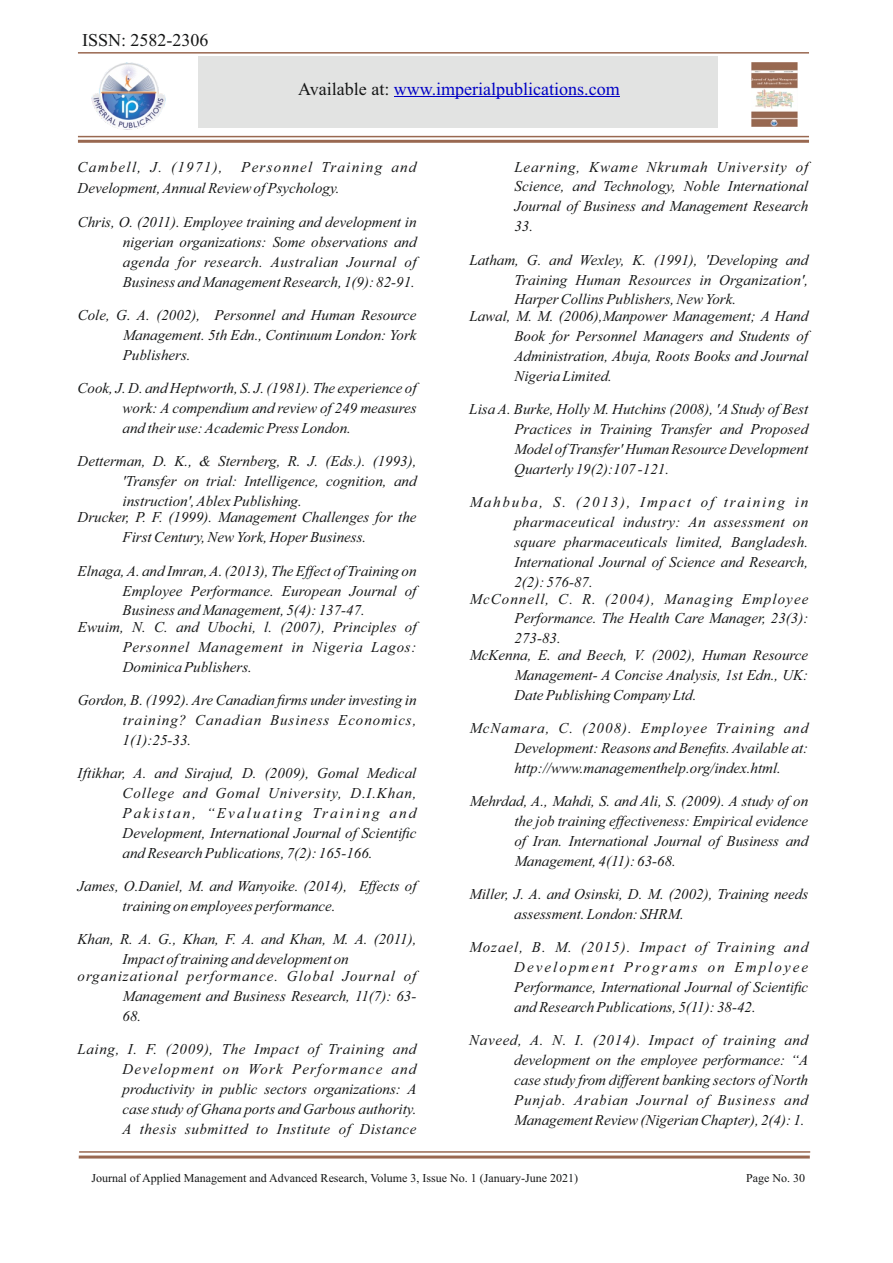
<style>
.page{position:relative;width:893px;height:1263px;background:#fff}
.page>*{position:absolute;margin:0;border:0;box-sizing:border-box;transform-origin:0 0}
.t1{font:18px "Times New Roman";color:#0000c4}
.t2{font:18px "Times New Roman";color:#151616}
.t3{font:italic 15px/20px "Times New Roman";color:#151616;text-align:justify}
.t4{font:12px "Times New Roman";color:#151616}
.s1{color:#151616}
</style>
<div class="page">
<img style="left:88px;top:62px;width:80px;height:74px">
<div style="left:198px;top:56px;width:520px;height:72px;background:#e2e3e2"></div>
<hr style="left:394px;top:97px;width:42px;height:1px;background:#0000c4">
<hr style="left:436px;top:97px;width:184px;height:1px;background:#0000c4">
<img style="left:752px;top:62px;width:45px;height:65px">
<hr style="left:79px;top:1155px;width:731px;height:3px;background:#996850">
<hr style="left:79px;top:1151px;width:731px;height:2px;background:#996850">
<hr style="left:78px;top:140px;width:731px;height:3px;background:#996850">
<hr style="left:78px;top:136px;width:731px;height:1px;background:#996850">
<hr style="left:78px;top:52px;width:731px;height:2px;background:#996850">
<p class="t2" style="left:82px;top:33px;width:128px">ISSN: 2582-2306</p>
<p class="t1" style="left:298px;top:82px;width:323px"><span class="s1">Available at:</span> www.imperialpublications.com</p>
<p class="t3" style="left:78px;top:157px;width:340px;line-height:21.9px">Cambell, J. (1971), Personnel Training and<br>Development, Annual Review of Psychology.</p>
<p class="t3" style="left:123px;top:213px;width:295px;text-indent:-45px">Chris, O. (2011). Employee training and development in nigerian organizations: Some observations and agenda for research. Australian Journal of Business and Management Research, 1(9): 82-91.</p>
<p class="t3" style="left:123px;top:306px;width:295px;text-indent:-45px">Cole, G. A. (2002), Personnel and Human Resource Management. 5th Edn., Continuum London: York Publishers.</p>
<p class="t3" style="left:123px;top:379px;width:295px;text-indent:-45px">Cook, J. D. and Heptworth, S. J. (1981). The experience of work: A compendium and review of 249 measures and their use: Academic Press London.</p>
<p class="t3" style="left:123px;top:452px;width:295px;text-indent:-45px">Detterman, D. K., &amp; Sternberg, R. J. (Eds.). (1993), 'Transfer on trial: Intelligence, cognition, and instruction', Ablex Publishing.</p>
<p class="t3" style="left:78px;top:509px;width:340px;text-align:center">Drucker, P. F. (1999). Management Challenges for the<br>First Century, New York, Hoper Business.</p>
<p class="t3" style="left:123px;top:562px;width:295px;text-indent:-45px">Elnaga, A. and Imran, A. (2013), The Effect of Training on Employee Performance. European Journal of Business and Management, 5(4): 137-47.</p>
<p class="t3" style="left:123px;top:618px;width:295px;text-indent:-45px">Ewuim, N. C. and Ubochi, l. (2007), Principles of Personnel Management in Nigeria Lagos:<br>Dominica Publishers.</p>
<p class="t3" style="left:123px;top:692px;width:295px;text-indent:-45px">Gordon, B. (1992). Are Canadian firms under investing in training? Canadian Business Economics, 1(1):25-33.</p>
<p class="t3" style="left:123px;top:765px;width:295px;text-indent:-45px">Iftikhar, A. and Sirajud, D. (2009), Gomal Medical College and Gomal University, D.I.Khan, Pakistan, “Evaluating Training and Development, International Journal of Scientific and Research Publications, 7(2): 165-166.</p>
<p class="t3" style="left:123px;top:878px;width:295px;text-indent:-45px">James, O.Daniel, M. and Wanyoike. (2014), Effects of training on employees performance.</p>
<p class="t3" style="left:123px;top:931px;width:295px;text-indent:-45px">Khan, R. A. G., Khan, F. A. and Khan, M. A. (2011),<br>Impact of training and development on</p>
<p class="t3" style="left:123px;top:967px;width:295px;text-indent:-45px">organizational performance. Global Journal of Management and Business Research, 11(7): 63- 68.</p>
<p class="t3" style="left:123px;top:1040px;width:296px;text-indent:-45px">Laing, I. F. (2009), The Impact of Training and Development on Work Performance and productivity in public sectors organizations: A case study of Ghana ports and Garbous authority.<br>A thesis submitted to Institute of Distance</p>
<p class="t3" style="left:514px;top:158px;width:295px">Learning, Kwame Nkrumah University of Science, and Technology, Noble International Journal of Business and Management Research 33.</p>
<p class="t3" style="left:514px;top:251px;width:295px;text-indent:-45px">Latham, G. and Wexley, K. (1991), 'Developing and Training Human Resources in Organization', Harper Collins Publishers, New York.</p>
<p class="t3" style="left:514px;top:307px;width:295px;text-indent:-45px">Lawal, M. M. (2006),Manpower Management; A Hand Book for Personnel Managers and Students of Administration, Abuja, Roots Books and Journal Nigeria Limited.</p>
<p class="t3" style="left:514px;top:401px;width:295px;text-indent:-45px">Lisa A. Burke, Holly M. Hutchins (2008), 'A Study of Best Practices in Training Transfer and Proposed Model of Transfer' Human Resource Development Quarterly 19(2):107 -121.</p>
<p class="t3" style="left:514px;top:494px;width:295px;text-indent:-45px">Mahbuba, S. (2013), Impact of training in pharmaceutical industry: An assessment on square pharmaceuticals limited, Bangladesh.<br>International Journal of Science and Research, 2(2): 576-87.</p>
<p class="t3" style="left:514px;top:590px;width:295px;text-indent:-45px">McConnell, C. R. (2004), Managing Employee Performance. The Health Care Manager, 23(3):<br>273-83.</p>
<p class="t3" style="left:514px;top:646px;width:295px;text-indent:-45px">McKenna, E. and Beech, V. (2002), Human Resource Management- A Concise Analysis, 1st Edn., UK:<br>Date Publishing Company Ltd.</p>
<p class="t3" style="left:514px;top:719px;width:295px;text-indent:-45px">McNamara, C. (2008). Employee Training and Development: Reasons and Benefits. Available at: http://www.managementhelp.org/index.html.</p>
<p class="t3" style="left:514px;top:793px;width:295px;text-indent:-45px">Mehrdad, A., Mahdi, S. and Ali, S. (2009). A study of on the job training effectiveness: Empirical evidence of Iran. International Journal of Business and Management, 4(11): 63-68.</p>
<p class="t3" style="left:514px;top:886px;width:295px;text-indent:-45px">Miller, J. A. and Osinski, D. M. (2002), Training needs assessment. London: SHRM.</p>
<p class="t3" style="left:514px;top:939px;width:295px;text-indent:-45px">Mozael, B. M. (2015). Impact of Training and Development Programs on Employee Performance, International Journal of Scientific and Research Publications, 5(11): 38-42.</p>
<p class="t3" style="left:514px;top:1032px;width:296px;text-indent:-45px">Naveed, A. N. I. (2014). Impact of training and development on the employee performance: “A case study from different banking sectors of North Punjab. Arabian Journal of Business and Management Review (Nigerian Chapter), 2(4): 1.</p>
<p class="t4" style="left:91px;top:1173px;width:488px">Journal of Applied Management and Advanced Research, Volume 3, Issue No. 1 (January-June 2021)</p>
<p class="t4" style="left:746px;top:1173px;width:60px">Page No. 30</p>
</div>
